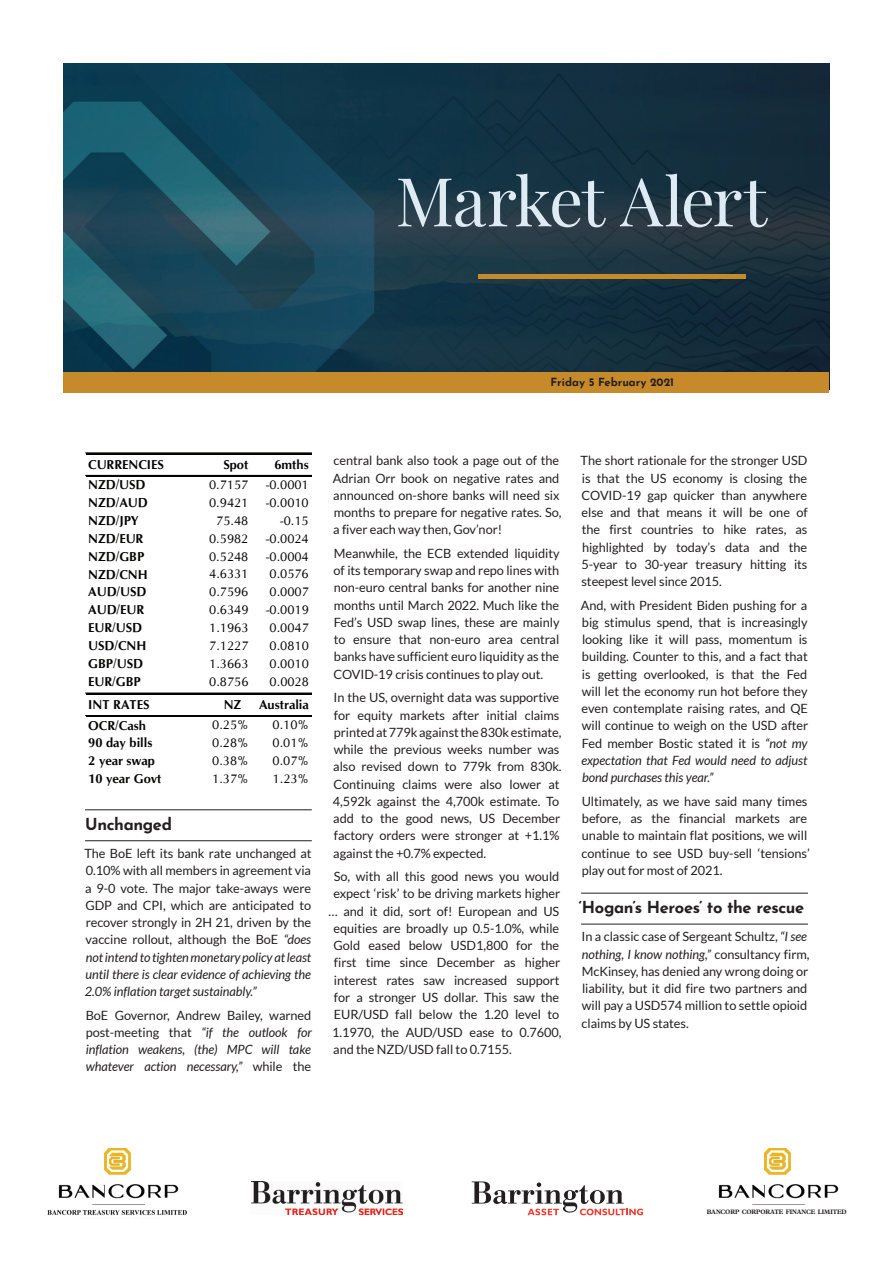
<style>
.page{position:relative;width:893px;height:1263px;background:#fff}
.page>*{position:absolute;margin:0;border:0;box-sizing:border-box;transform-origin:0 0}
.t1{font:67.5px "Playfair Display";letter-spacing:-.03em;color:#deeaf4}
.t2{font:700 16.5px "Josefin Sans";letter-spacing:-.02em;color:#231f20}
.t3{font:12.9px "CG Omega";color:#040503}
.t4{font:700 12.9px "CG Omega";letter-spacing:-.005em;color:#040503}
.t5{font:12.75px/17.2px "Lato";letter-spacing:-.005em;color:#231f20;text-align:justify}
.t6{font:italic 12.75px/17.2px "Lato";letter-spacing:-.005em;color:#231f20;text-align:justify}
.t7{font:700 11.25px "Josefin Sans";color:#231f20}
.t8{font:700 6.45px "Plantin Std";letter-spacing:-.01em;color:#231f20;scale:.93 1}
.s1{font-style:italic}
.s2{font-style:normal}
</style>
<div class="page">
<hr style="left:85px;top:809px;width:227px;height:1px;background:#231f20">
<hr style="left:85px;top:840px;width:227px;height:1px;background:#231f20">
<hr style="left:86px;top:453px;width:225px;height:1px;background:#040503">
<hr style="left:86px;top:475px;width:225px;height:2px;background:#040503">
<hr style="left:86px;top:693px;width:225px;height:1px;background:#040503">
<hr style="left:86px;top:715px;width:225px;height:2px;background:#040503">
<hr style="left:581px;top:893px;width:227px;height:1px;background:#231f20">
<hr style="left:581px;top:924px;width:227px;height:1px;background:#231f20">
<img style="left:64px;top:64px;width:765px;height:308px">
<div style="left:64px;top:372px;width:765px;height:21px;background:#c78a2a"></div>
<hr style="left:478px;top:275px;width:268px;height:4px;background:#c78a2a">
<img style="left:47px;top:1148px;width:140px;height:67px">
<img style="left:252px;top:1181px;width:150px;height:34px">
<svg style="left:472px;top:1181px;width:171px;height:34px"></svg>
<img style="left:718px;top:1148px;width:121px;height:57px">
<h1 class="t1" style="left:395px;top:148px;width:373px">Market Alert</h1>
<p class="t7" style="left:550px;top:372px;width:125px">Friday 5 February 2021</p>
<p class="t4" style="left:88px;top:457px;width:77px">CURRENCIES</p>
<p class="t4" style="left:223px;top:457px;width:26px">Spot</p>
<p class="t4" style="left:274px;top:457px;width:36px">6mths</p>
<p class="t4" style="left:88px;top:477px;width:59px">NZD/USD</p>
<p class="t3" style="left:209px;top:477px;width:41px">0.7157</p>
<p class="t3" style="left:266px;top:477px;width:44px">-0.0001</p>
<p class="t4" style="left:88px;top:495px;width:61px">NZD/AUD</p>
<p class="t3" style="left:209px;top:495px;width:41px">0.9421</p>
<p class="t3" style="left:266px;top:495px;width:44px">-0.0010</p>
<p class="t4" style="left:88px;top:512px;width:52px">NZD/JPY</p>
<p class="t3" style="left:216px;top:513px;width:34px">75.48</p>
<p class="t3" style="left:280px;top:513px;width:30px">-0.15</p>
<p class="t4" style="left:88px;top:530px;width:57px">NZD/EUR</p>
<p class="t3" style="left:209px;top:531px;width:41px">0.5982</p>
<p class="t3" style="left:266px;top:531px;width:44px">-0.0024</p>
<p class="t4" style="left:88px;top:548px;width:58px">NZD/GBP</p>
<p class="t3" style="left:209px;top:548px;width:41px">0.5248</p>
<p class="t3" style="left:266px;top:548px;width:44px">-0.0004</p>
<p class="t4" style="left:88px;top:566px;width:61px">NZD/CNH</p>
<p class="t3" style="left:209px;top:566px;width:41px">4.6331</p>
<p class="t3" style="left:270px;top:566px;width:41px">0.0576</p>
<p class="t4" style="left:88px;top:584px;width:60px">AUD/USD</p>
<p class="t3" style="left:209px;top:584px;width:41px">0.7596</p>
<p class="t3" style="left:270px;top:584px;width:41px">0.0007</p>
<p class="t4" style="left:88px;top:602px;width:58px">AUD/EUR</p>
<p class="t3" style="left:209px;top:602px;width:41px">0.6349</p>
<p class="t3" style="left:266px;top:602px;width:44px">-0.0019</p>
<p class="t4" style="left:88px;top:619px;width:55px">EUR/USD</p>
<p class="t3" style="left:209px;top:620px;width:41px">1.1963</p>
<p class="t3" style="left:270px;top:620px;width:41px">0.0047</p>
<p class="t4" style="left:88px;top:637px;width:60px">USD/CNH</p>
<p class="t3" style="left:209px;top:638px;width:41px">7.1227</p>
<p class="t3" style="left:270px;top:638px;width:41px">0.0810</p>
<p class="t4" style="left:88px;top:655px;width:56px">GBP/USD</p>
<p class="t3" style="left:209px;top:655px;width:41px">1.3663</p>
<p class="t3" style="left:270px;top:655px;width:41px">0.0010</p>
<p class="t4" style="left:88px;top:673px;width:54px">EUR/GBP</p>
<p class="t3" style="left:209px;top:673px;width:41px">0.8756</p>
<p class="t3" style="left:270px;top:673px;width:41px">0.0028</p>
<p class="t4" style="left:88px;top:697px;width:63px">INT RATES</p>
<p class="t4" style="left:224px;top:697px;width:19px">NZ</p>
<p class="t4" style="left:259px;top:697px;width:51px">Australia</p>
<p class="t4" style="left:88px;top:717px;width:59px">OCR/Cash</p>
<p class="t3" style="left:212px;top:717px;width:38px">0.25%</p>
<p class="t3" style="left:273px;top:717px;width:38px">0.10%</p>
<p class="t4" style="left:88px;top:735px;width:66px">90 day bills</p>
<p class="t3" style="left:212px;top:735px;width:38px">0.28%</p>
<p class="t3" style="left:273px;top:735px;width:38px">0.01%</p>
<p class="t4" style="left:88px;top:753px;width:68px">2 year swap</p>
<p class="t3" style="left:212px;top:753px;width:38px">0.38%</p>
<p class="t3" style="left:273px;top:753px;width:38px">0.07%</p>
<p class="t4" style="left:88px;top:770px;width:75px">10 year Govt</p>
<p class="t3" style="left:212px;top:771px;width:38px">1.37%</p>
<p class="t3" style="left:273px;top:771px;width:38px">1.23%</p>
<p class="t2" style="left:85px;top:810px;width:88px">Unchanged</p>
<p class="t5" style="left:84px;top:845px;width:229px">The BoE left its bank rate unchanged at 0.10% with all members in agreement via a 9-0 vote. The major take-aways were GDP and CPI, which are anticipated to recover strongly in 2H 21, driven by the vaccine rollout, although the BoE <span class="s1">“does not intend to tighten monetary policy at least until there is clear evidence of achieving the 2.0% inflation target sustainably.”</span></p>
<p class="t6" style="left:86px;top:1007px;width:228px"><span class="s2">BoE Governor, Andrew Bailey, warned post-meeting that</span> “if the outlook for inflation weakens, (the) MPC will take whatever action necessary,” <span class="s2">while the</span></p>
<p class="t5" style="left:333px;top:452px;width:230px;text-align:left">central bank also took a page out of the Adrian Orr book on negative rates and announced on-shore banks will need six months to prepare for negative rates. So, a fiver each way then, Gov’nor!</p>
<p class="t5" style="left:333px;top:545px;width:228px">Meanwhile, the ECB extended liquidity of its temporary swap and repo lines with non-euro central banks for another nine months until March 2022. Much like the Fed’s USD swap lines, these are mainly to ensure that non-euro area central banks have sufficient euro liquidity as the COVID-19 crisis continues to play out.</p>
<p class="t5" style="left:333px;top:689px;width:230px;text-align:left">In the US, overnight data was supportive for equity markets after initial claims printed at 779k against the 830k estimate, while the previous weeks number was also revised down to 779k from 830k.<br>Continuing claims were also lower at 4,592k against the 4,700k estimate. To add to the good news, US December factory orders were stronger at +1.1% against the +0.7% expected.</p>
<p class="t5" style="left:334px;top:868px;width:227px">So, with all this good news you would</p>
<p class="t5" style="left:334px;top:885px;width:228px">expect ‘risk’ to be driving markets higher</p>
<p class="t5" style="left:329px;top:902px;width:232px">… and it did, sort of! European and US</p>
<p class="t5" style="left:334px;top:920px;width:227px">equities are broadly up 0.5-1.0%, while</p>
<p class="t5" style="left:333px;top:937px;width:227px">Gold eased below USD1,800 for the</p>
<p class="t5" style="left:334px;top:954px;width:228px">first time since December as higher</p>
<p class="t5" style="left:334px;top:971px;width:227px">interest rates saw increased support</p>
<p class="t5" style="left:334px;top:989px;width:227px">for a stronger US dollar. This saw the</p>
<p class="t5" style="left:334px;top:1006px;width:227px">EUR/USD fall below the 1.20 level to</p>
<p class="t5" style="left:332px;top:1023px;width:231px">1.1970, the AUD/USD ease to 0.7600,</p>
<p class="t5" style="left:333px;top:1040px;width:180px">and the NZD/USD fall to 0.7155.</p>
<p class="t5" style="left:581px;top:452px;width:229px">The short rationale for the stronger USD is that the US economy is closing the COVID-19 gap quicker than anywhere else and that means it will be one of the first countries to hike rates, as highlighted by today’s data and the 5-year to 30-year treasury hitting its steepest level since 2015.</p>
<p class="t5" style="left:581px;top:596px;width:229px">And, with President Biden pushing for a big stimulus spend, that is increasingly looking like it will pass, momentum is building. Counter to this, and a fact that is getting overlooked, is that the Fed will let the economy run hot before they even contemplate raising rates, and QE will continue to weigh on the USD after Fed member Bostic stated it is <span class="s1">“not my expectation that Fed would need to adjust bond purchases this year.”</span></p>
<p class="t5" style="left:582px;top:792px;width:230px;text-align:left">Ultimately, as we have said many times before, as the financial markets are unable to maintain flat positions, we will continue to see USD buy-sell ‘tensions’ play out for most of 2021.</p>
<p class="t2" style="left:579px;top:893px;width:227px">‘Hogan’s Heroes’ to the rescue</p>
<p class="t5" style="left:582px;top:928px;width:229px;text-align:left">In a classic case of Sergeant Schultz, <span class="s1">“I see nothing, I know nothing,”</span> consultancy firm, McKinsey, has denied any wrong doing or liability, but it did fire two partners and will pay a USD574 million to settle opioid claims by US states.</p>
<p class="t8" style="left:707px;top:1208px;width:152px">BANCORP CORPORATE FINANCE LIMITED</p>
</div>
